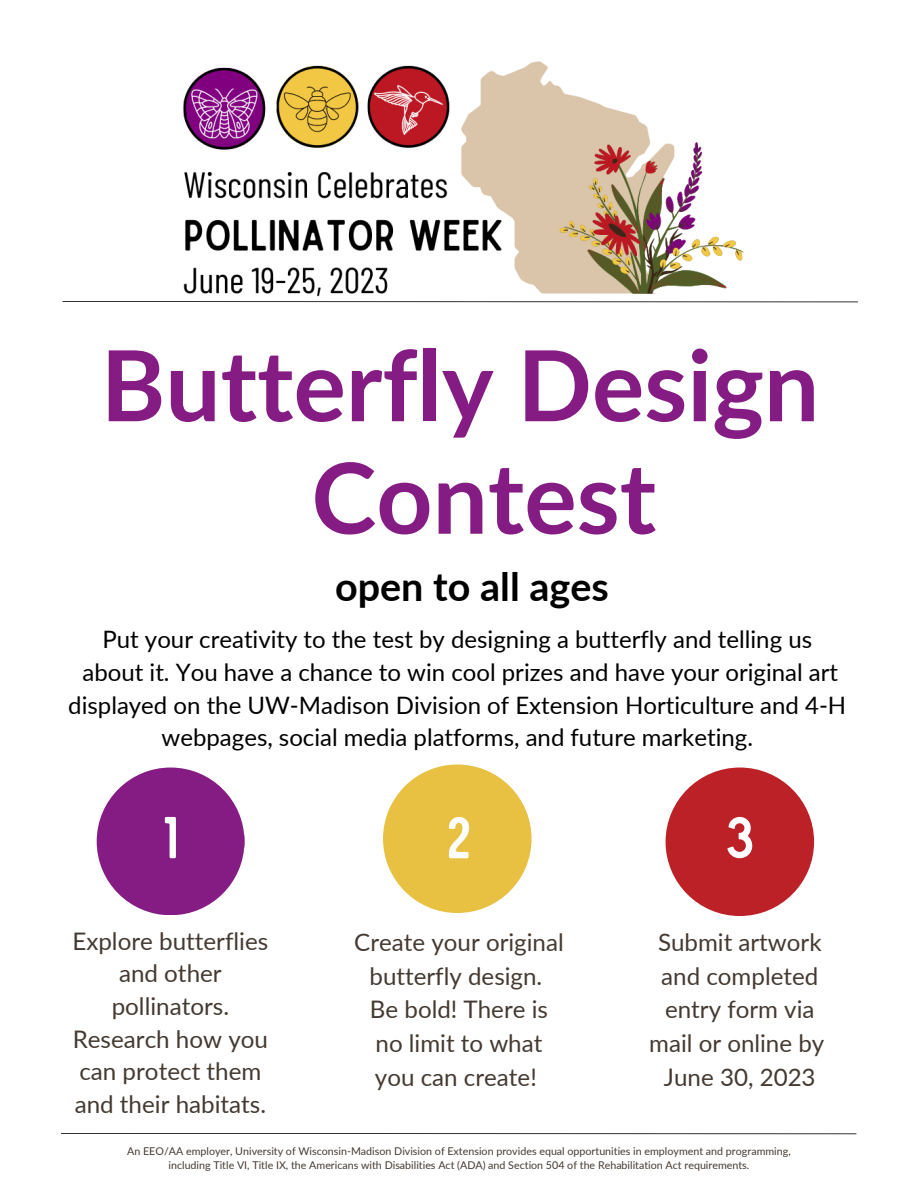
<style>
.page{position:relative;width:918px;height:1188px;background:#fff}
.page>*{position:absolute;margin:0;border:0;box-sizing:border-box;transform-origin:0 0}
.t1{font:700 97.95px/112.5px "Lato";color:#851c84;text-align:center}
.t2{font:56.4px "Sailors";color:#fff}
.t3{font:700 39.45px "Lato";color:#000}
.t4{font:24.15px/33.8px "Lato";color:#443a31;text-align:center}
.t5{font:24px/32.7px "Lato";color:#000;text-align:center}
.t6{font:10.65px/13.5px "Lato";color:#443a31;text-align:center}
</style>
<div class="page">
<div style="left:97px;top:768px;width:147px;height:147px;background:#851c84;border-radius:50%"></div>
<div style="left:383px;top:765px;width:149px;height:148px;background:#e8c042;border-radius:50%"></div>
<hr style="left:63px;top:301px;width:795px;height:1px;background:#000">
<hr style="left:61px;top:1133px;width:795px;height:1px;background:#000">
<div style="left:666px;top:768px;width:148px;height:148px;background:#bb2126;border-radius:50%"></div>
<img style="left:146px;top:61px;width:636px;height:241px">
<h1 class="t1" style="left:101px;top:327px;width:720px">Butterfly Design<br>Contest</h1>
<h3 class="t3" style="left:335px;top:562px;width:275px">open to all ages</h3>
<p class="t5" style="left:68px;top:623px;width:779px">Put your creativity to the test by designing a butterfly and telling us<br>about it. You have a chance to win cool prizes and have your original art displayed on the UW-Madison Division of Extension Horticulture and 4-H webpages, social media platforms, and future marketing.</p>
<h2 class="t2" style="left:162px;top:817px;width:18px">1</h2>
<h2 class="t2" style="left:446px;top:817px;width:27px">2</h2>
<h2 class="t2" style="left:725px;top:817px;width:32px">3</h2>
<p class="t4" style="left:72px;top:924px;width:197px;line-height:32.7px">Explore butterflies and other pollinators.<br>Research how you can protect them and their habitats.</p>
<p class="t4" style="left:354px;top:925px;width:211px">Create your original butterfly design.<br>Be bold! There is no limit to what you can create!</p>
<p class="t4" style="left:649px;top:925px;width:177px">Submit artwork and completed entry form via mail or online by<br>June 30, 2023</p>
<p class="t6" style="left:127px;top:1144px;width:665px">An EEO/AA employer, University of Wisconsin-Madison Division of Extension provides equal opportunities in employment and programming, including Title VI, Title IX, the Americans with Disabilities Act (ADA) and Section 504 of the Rehabilitation Act requirements.</p>
</div>
